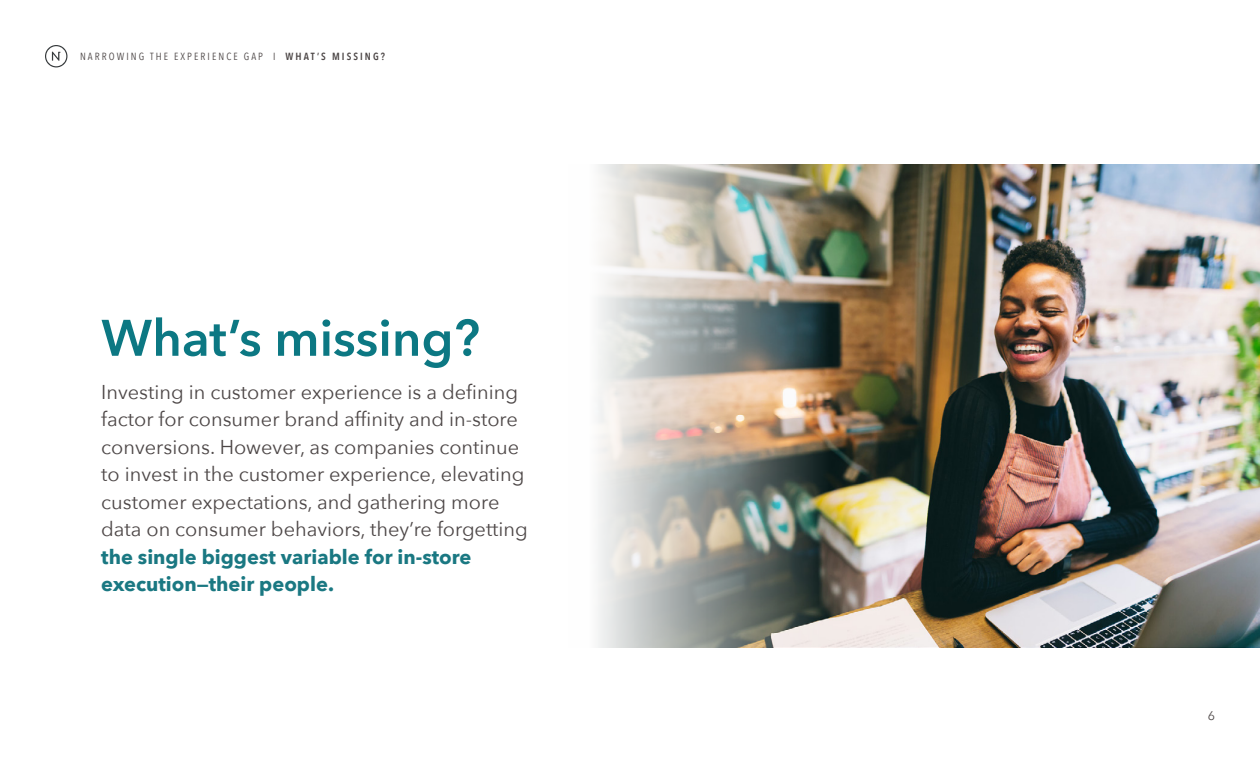
<style>
.page{position:relative;width:1260px;height:765px;background:#fff}
.page>*{position:absolute;margin:0;border:0;box-sizing:border-box;transform-origin:0 0}
.t1{font:600 50.75px "Avenir Next";color:#0c7883}
.t2{font:20px/27.5px "Avenir Next";color:#4d4747}
.t3{font:12.5px "Avenir Next";color:#4d4747}
.t4{font:10.38px "Avenir Next Condensed";letter-spacing:.2em;color:#4d4747}
.s1{font-weight:600}
.s2{font-weight:700;color:#1a7882}
</style>
<div class="page">
<svg style="left:45px;top:45px;width:22px;height:22px"></svg>
<img style="left:598px;top:165px;width:662px;height:483px">
<p class="t4" style="left:80px;top:47px;width:307px">NARROWING THE EXPERIENCE GAP I <span class="s1">WHAT’S MISSING?</span></p>
<p class="t1" style="left:101px;top:295px;width:380px">What’s missing?</p>
<p class="t2" style="left:101px;top:377px;width:428px">Investing in customer experience is a defining factor for consumer brand affinity and in-store conversions. However, as companies continue to invest in the customer experience, elevating customer expectations, and gathering more data on consumer behaviors, they’re forgetting <span class="s2">the single biggest variable for in-store execution—their people.</span></p>
<p class="t3" style="left:1208px;top:705px;width:9px">6</p>
</div>
